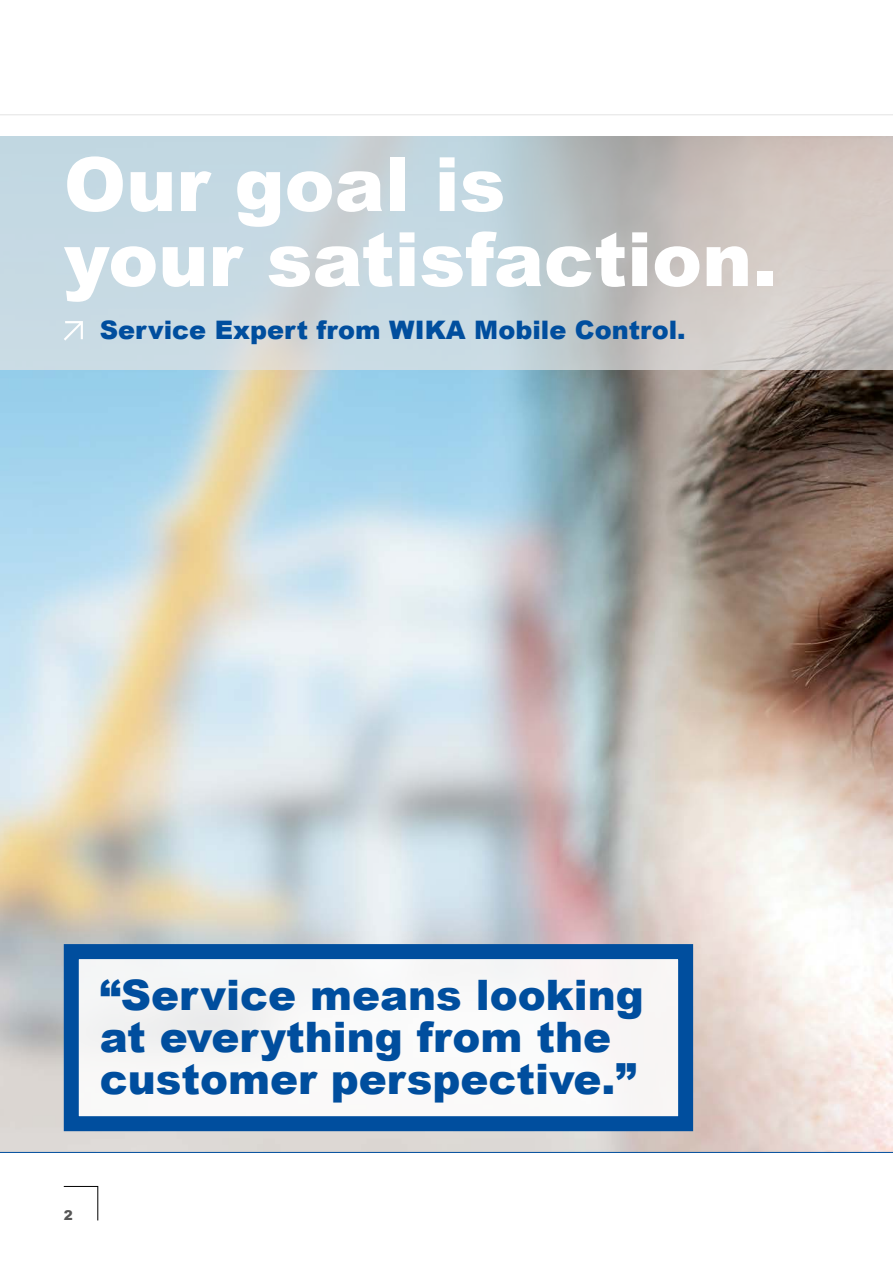
<style>
.page{position:relative;width:893px;height:1263px;background:#fff}
.page>*{position:absolute;margin:0;border:0;box-sizing:border-box;transform-origin:0 0}
.t1{font:900 75px "Arial";color:#fff}
.t2{font:900 42px/42px "Arial";color:#004e9e}
.t3{font:900 25.5px "Arial";color:#004e9e}
._01_Copy_95Hblack_10{font:900 13.5px "Arial";color:#565656}
</style>
<div class="page">
<img style="left:0;top:370px;width:893px;height:782px">
<svg style="left:0;top:136px;width:893px;height:234px;fill:#c7d6dc"></svg>
<svg style="left:64px;top:321px;width:19px;height:20px"></svg>
<svg style="left:63px;top:1186px;width:36px;height:35px"></svg>
<hr style="left:0;top:1152px;width:893px;height:1px;background:#004e9e">
<hr style="left:0;top:114px;width:893px;height:1px;background:#e3e3e3">
<div style="left:71px;top:951px;width:614px;height:175px;background:#f9f8f8"></div>
<div style="left:64px;top:944px;width:629px;height:187px;border:15px solid #004e9e"></div>
<p class="t1" style="left:64px;top:130px;width:443px">Our goal is</p>
<p class="t1" style="left:64px;top:205px;width:715px">your satisfaction.</p>
<p class="t3" style="left:100px;top:312px;width:587px">Service Expert from WIKA Mobile Control.</p>
<p class="t2" style="left:100px;top:973px;width:545px">“Service means looking at everything from the customer perspective.”</p>
<p class="_01_Copy_95Hblack_10" style="left:64px;top:1206px;width:11px">2</p>
</div>
